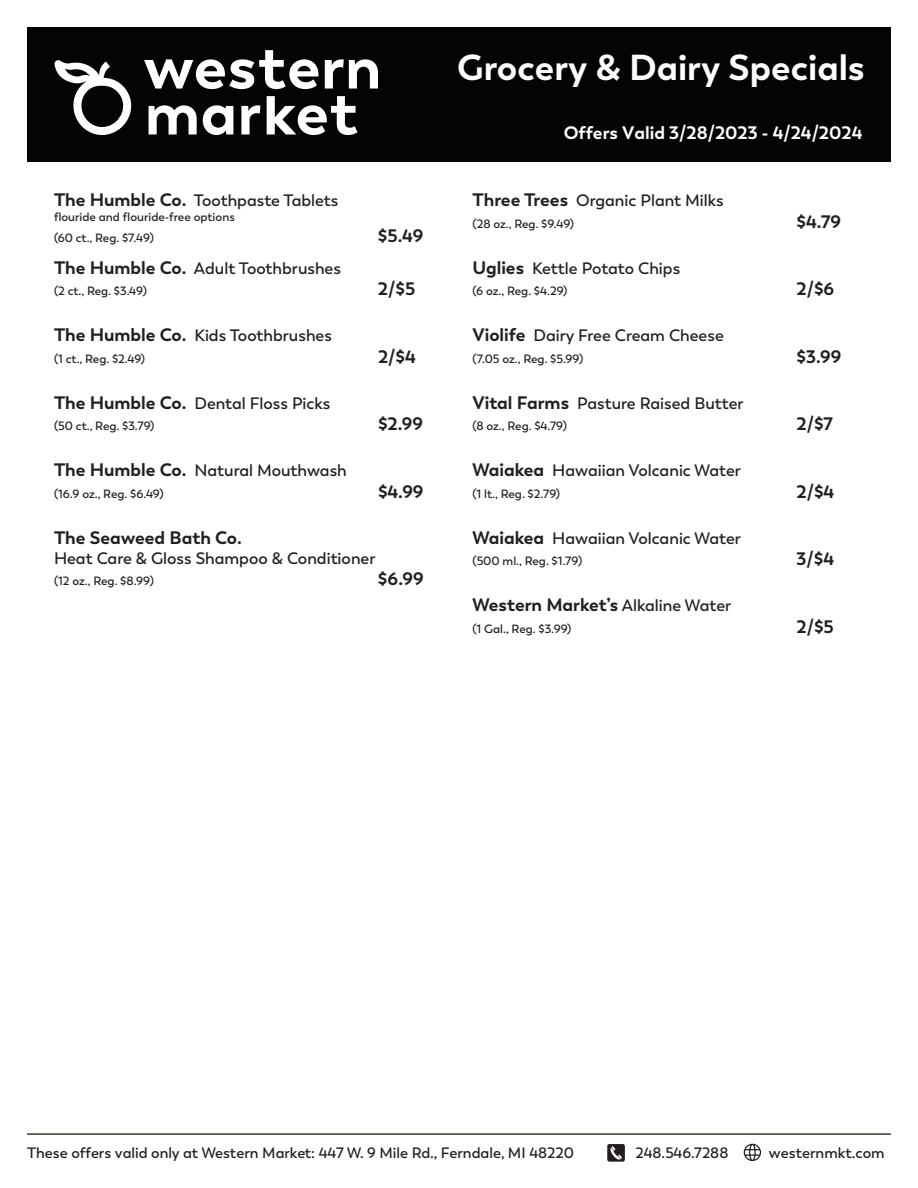
<style>
.page{position:relative;width:918px;height:1188px;background:#fff}
.page>*{position:absolute;margin:0;border:0;box-sizing:border-box;transform-origin:0 0}
.t1{font:700 36px "Trenda";color:#fff}
.t2{font:700 18px "Trenda";color:#231f20}
.t3{font:700 18px "Trenda";color:#fff}
.t4{font:600 16.5px "Trenda";color:#231f20}
.t5{font:600 15px "Trenda";color:#231f20}
.t6{font:600 12px "Trenda";color:#231f20}
.s1{font-weight:700;font-size:18px}
.s2{font-weight:600;font-size:16.5px}
</style>
<div class="page">
<div style="left:27px;top:28px;width:864px;height:134px;background:#040503"></div>
<svg style="left:54px;top:60px;width:78px;height:75px"></svg>
<svg style="left:144px;top:50px;width:174px;height:39px"></svg>
<svg style="left:325px;top:59px;width:53px;height:30px"></svg>
<svg style="left:149px;top:105px;width:48px;height:29px"></svg>
<svg style="left:203px;top:105px;width:30px;height:30px"></svg>
<svg style="left:241px;top:105px;width:19px;height:29px"></svg>
<svg style="left:267px;top:96px;width:90px;height:39px"></svg>
<hr style="left:27px;top:1133px;width:864px;height:2px;background:#343c2d">
<svg style="left:607px;top:1144px;width:18px;height:18px"></svg>
<svg style="left:744px;top:1144px;width:17px;height:17px"></svg>
<p class="t4" style="left:54px;top:191px;width:286px"><span class="s1">The Humble Co.</span> Toothpaste Tablets</p>
<p class="t6" style="left:54px;top:209px;width:182px">flouride and flouride-free options</p>
<p class="t6" style="left:54px;top:231px;width:101px">(60 ct., Reg. $7.49)</p>
<p class="t2" style="left:378px;top:225px;width:47px">$5.49</p>
<p class="t4" style="left:54px;top:258px;width:289px"><span class="s1">The Humble Co.</span> Adult Toothbrushes</p>
<p class="t6" style="left:54px;top:284px;width:94px">(2 ct., Reg. $3.49)</p>
<p class="t2" style="left:378px;top:278px;width:39px">2/$5</p>
<p class="t4" style="left:54px;top:326px;width:280px"><span class="s1">The Humble Co.</span> Kids Toothbrushes</p>
<p class="t6" style="left:54px;top:352px;width:93px">(1 ct., Reg. $2.49)</p>
<p class="t2" style="left:378px;top:345px;width:39px">2/$4</p>
<p class="t4" style="left:54px;top:393px;width:278px"><span class="s1">The Humble Co.</span> Dental Floss Picks</p>
<p class="t6" style="left:54px;top:419px;width:102px">(50 ct., Reg. $3.79)</p>
<p class="t2" style="left:378px;top:413px;width:47px">$2.99</p>
<p class="t4" style="left:54px;top:461px;width:294px"><span class="s1">The Humble Co.</span> Natural Mouthwash</p>
<p class="t6" style="left:54px;top:487px;width:111px">(16.9 oz., Reg. $6.49)</p>
<p class="t2" style="left:378px;top:480px;width:47px">$4.99</p>
<p class="t2" style="left:54px;top:526px;width:189px">The Seaweed Bath Co.</p>
<p class="t4" style="left:54px;top:548px;width:323px">Heat Care &amp; Gloss Shampoo &amp; Conditioner</p>
<p class="t6" style="left:54px;top:574px;width:101px">(12 oz., Reg. $8.99)</p>
<p class="t2" style="left:378px;top:568px;width:47px">$6.99</p>
<h1 class="t1" style="left:457px;top:45px;width:409px">Grocery &amp; Dairy Specials</h1>
<p class="t3" style="left:564px;top:121px;width:300px">Offers Valid 3/28/2023 - 4/24/2024</p>
<p class="t4" style="left:472px;top:191px;width:253px"><span class="s1">Three Trees</span> Organic Plant Milks</p>
<p class="t6" style="left:472px;top:217px;width:103px">(28 oz., Reg. $9.49)</p>
<p class="t2" style="left:797px;top:210px;width:46px">$4.79</p>
<p class="t4" style="left:472px;top:258px;width:209px"><span class="s1">Uglies</span> Kettle Potato Chips</p>
<p class="t6" style="left:472px;top:284px;width:96px">(6 oz., Reg. $4.29)</p>
<p class="t2" style="left:796px;top:278px;width:39px">2/$6</p>
<p class="t4" style="left:472px;top:326px;width:253px"><span class="s1">Violife</span> Dairy Free Cream Cheese</p>
<p class="t6" style="left:472px;top:352px;width:112px">(7.05 oz., Reg. $5.99)</p>
<p class="t2" style="left:797px;top:345px;width:46px">$3.99</p>
<p class="t4" style="left:472px;top:393px;width:273px"><span class="s1">Vital Farms</span> Pasture Raised Butter</p>
<p class="t6" style="left:472px;top:419px;width:96px">(8 oz., Reg. $4.79)</p>
<p class="t2" style="left:796px;top:413px;width:38px">2/$7</p>
<p class="t4" style="left:472px;top:461px;width:270px"><span class="s1">Waiakea</span> Hawaiian Volcanic Water</p>
<p class="t6" style="left:472px;top:487px;width:89px">(1 lt., Reg. $2.79)</p>
<p class="t2" style="left:796px;top:480px;width:39px">2/$4</p>
<p class="t4" style="left:472px;top:528px;width:270px"><span class="s1">Waiakea</span> Hawaiian Volcanic Water</p>
<p class="t6" style="left:472px;top:554px;width:111px">(500 ml., Reg. $1.79)</p>
<p class="t2" style="left:796px;top:548px;width:39px">3/$4</p>
<p class="t2" style="left:472px;top:594px;width:260px">Western Market’s <span class="s2">Alkaline Water</span></p>
<p class="t6" style="left:472px;top:622px;width:100px">(1 Gal., Reg. $3.99)</p>
<p class="t2" style="left:796px;top:615px;width:39px">2/$5</p>
<p class="t5" style="left:27px;top:1144px;width:549px">These offers valid only at Western Market: 447 W. 9 Mile Rd., Ferndale, MI 48220</p>
<p class="t5" style="left:636px;top:1144px;width:94px">248.546.7288</p>
<p class="t5" style="left:769px;top:1144px;width:117px">westernmkt.com</p>
</div>
